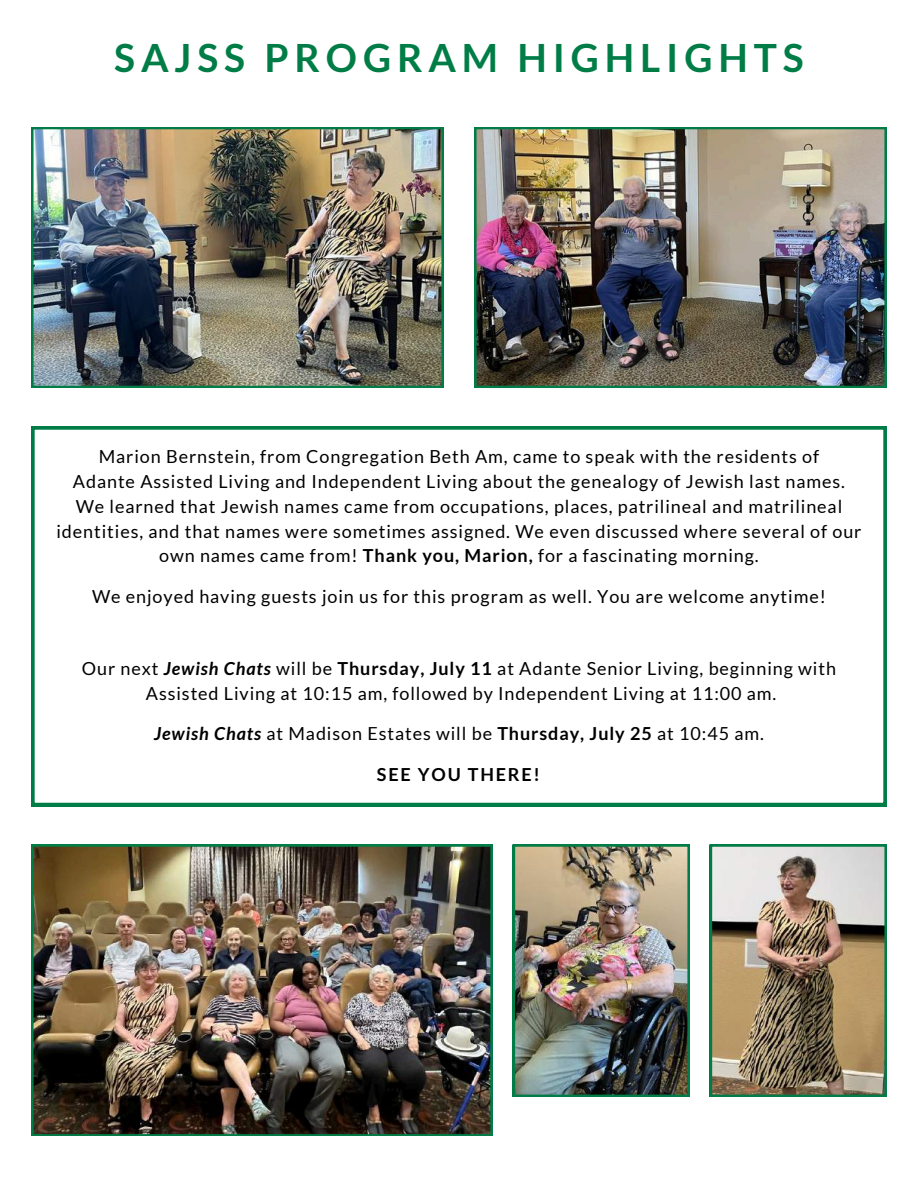
<style>
.page{position:relative;width:918px;height:1188px;background:#fff}
.page>*{position:absolute;margin:0;border:0;box-sizing:border-box;transform-origin:0 0}
.t1{font:700 39px "Lato";letter-spacing:.15em;color:#007d46}
.t2{font:18px/24.8px "Lato";letter-spacing:.05em;color:#000;text-align:center}
.t3{font:700 18px "Lato";letter-spacing:.1em;color:#000}
.s1{font-weight:700}
.s2{font-weight:700;font-style:italic}
</style>
<div class="page">
<svg style="left:31px;top:426px;width:855px;height:380px"></svg>
<img style="left:31px;top:844px;width:462px;height:292px">
<img style="left:31px;top:127px;width:413px;height:261px">
<img style="left:474px;top:127px;width:413px;height:261px">
<img style="left:710px;top:844px;width:177px;height:252px">
<img style="left:513px;top:844px;width:177px;height:252px">
<h1 class="t1" style="left:114px;top:34px;width:691px">SAJSS PROGRAM HIGHLIGHTS</h1>
<p class="t2" style="left:56px;top:444px;width:807px">Marion Bernstein, from Congregation Beth Am, came to speak with the residents of<br>Adante Assisted Living and Independent Living about the genealogy of Jewish last names.<br>We learned that Jewish names came from occupations, places, patrilineal and matrilineal identities, and that names were sometimes assigned. We even discussed where several of our own names came from! <span class="s1">Thank you, Marion,</span> for a fascinating morning.</p>
<p class="t2" style="left:92px;top:584px;width:735px">We enjoyed having guests join us for this program as well. You are welcome anytime!</p>
<p class="t2" style="left:82px;top:656px;width:756px">Our next <span class="s2">Jewish Chats</span> will be <span class="s1">Thursday, July 11</span> at Adante Senior Living, beginning with<br>Assisted Living at 10:15 am, followed by Independent Living at 11:00 am.</p>
<p class="t2" style="left:154px;top:721px;width:611px"><span class="s2">Jewish Chats</span> at Madison Estates will be <span class="s1">Thursday, July 25</span> at 10:45 am.</p>
<p class="t3" style="left:377px;top:763px;width:165px">SEE YOU THERE!</p>
</div>
